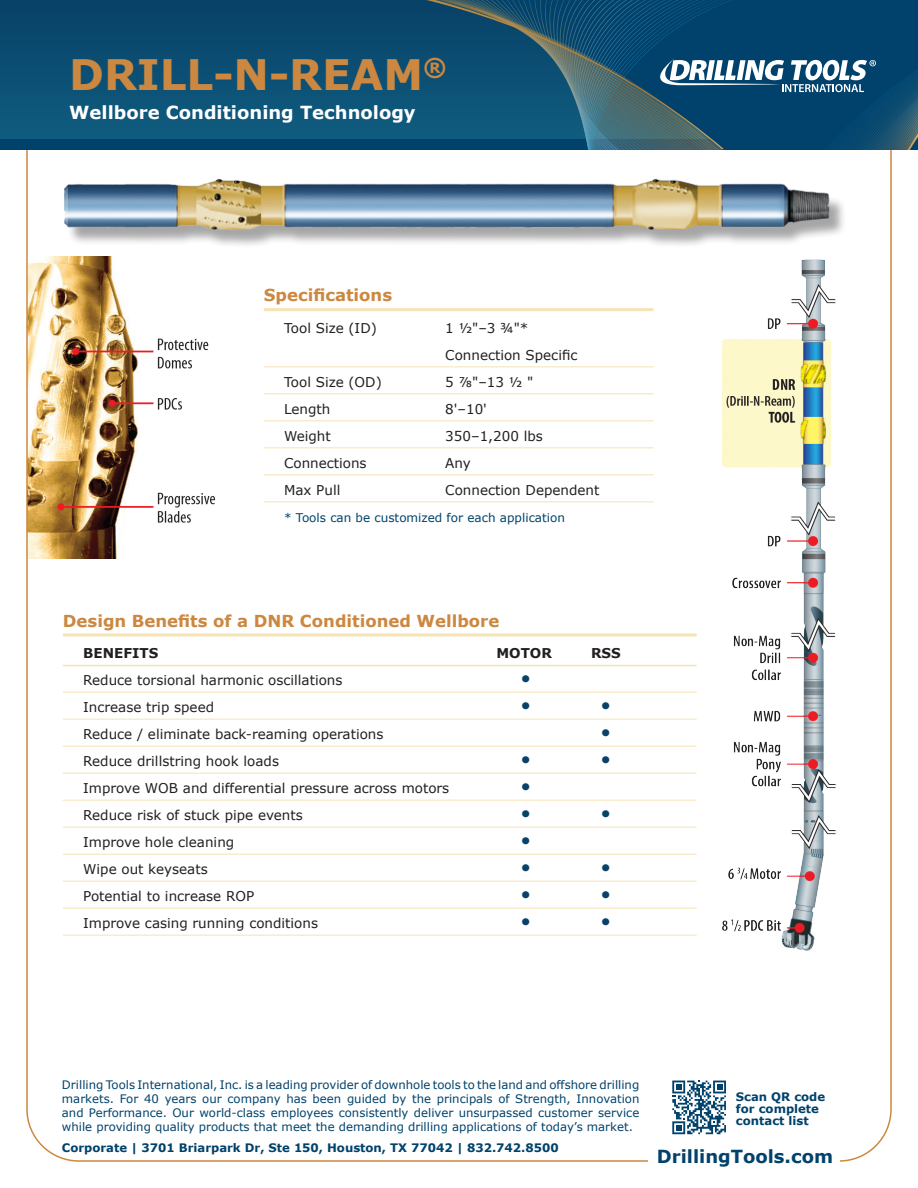
<style>
.page{position:relative;width:918px;height:1188px;background:#fff}
.page>*{position:absolute;margin:0;border:0;box-sizing:border-box;transform-origin:0 0}
.t1{font:700 42px "Verdana";color:#cc8840}
.t2{font:19.5px "Verdana";color:#094269}
.t3{font:700 18px "Verdana";color:#fff}
.t4{font:700 18px "Verdana";color:#00426b}
.t5{font:700 16.5px "Verdana";color:#cc8840}
.t6{font:13.5px/27px "Verdana";color:#231f20}
.t7{font:700 13.5px "Verdana";color:#231f20}
.t8{font:12px "Verdana";color:#00426b}
.t9{font:11.7px/14.1px "Verdana";color:#00426b;text-align:justify}
.t10{font:700 11.7px/12px "Verdana";color:#00426b}
</style>
<div class="page">
<img style="left:29px;top:257px;width:187px;height:301px">
<div style="left:0;top:0;width:918px;height:143px;background:linear-gradient(to bottom,#084168,#0f5d7f)"></div>
<div style="left:0;top:139px;width:918px;height:11px;background:#00426b"></div>
<hr style="left:63px;top:633px;width:634px;height:3px;background:#f6e3b4">
<hr style="left:63px;top:665px;width:634px;height:1px;background:#f6e3b4">
<hr style="left:63px;top:692px;width:634px;height:1px;background:#f6e3b4">
<hr style="left:63px;top:719px;width:634px;height:1px;background:#f6e3b4">
<hr style="left:63px;top:746px;width:634px;height:1px;background:#f6e3b4">
<hr style="left:63px;top:773px;width:634px;height:1px;background:#f6e3b4">
<hr style="left:63px;top:800px;width:634px;height:1px;background:#f6e3b4">
<hr style="left:63px;top:827px;width:634px;height:1px;background:#f6e3b4">
<hr style="left:63px;top:854px;width:634px;height:1px;background:#f6e3b4">
<hr style="left:63px;top:881px;width:634px;height:1px;background:#f6e3b4">
<hr style="left:63px;top:908px;width:634px;height:1px;background:#f6e3b4">
<hr style="left:63px;top:935px;width:634px;height:1px;background:#f6e3b4">
<hr style="left:264px;top:308px;width:390px;height:3px;background:#f6e3b4">
<hr style="left:264px;top:366px;width:390px;height:1px;background:#f6e3b4">
<hr style="left:264px;top:393px;width:390px;height:1px;background:#f6e3b4">
<hr style="left:264px;top:420px;width:390px;height:1px;background:#f6e3b4">
<hr style="left:264px;top:447px;width:390px;height:1px;background:#f6e3b4">
<hr style="left:264px;top:474px;width:390px;height:1px;background:#f6e3b4">
<hr style="left:264px;top:501px;width:390px;height:1px;background:#f6e3b4">
<svg style="left:344px;top:0;width:14px;height:139px;background:#0b4e73"></svg>
<div style="left:724px;top:0;width:194px;height:42px;background:#00426b"></div>
<svg style="left:427px;top:0;width:297px;height:149px;background:#1a5572"></svg>
<svg style="left:660px;top:42px;width:258px;height:107px;background:#205879"></svg>
<svg style="left:672px;top:1081px;width:54px;height:53px"></svg>
<img style="left:64px;top:179px;width:779px;height:66px">
<img style="left:706px;top:226px;width:137px;height:725px">
<h1 class="t1" style="left:69px;top:47px;width:379px">DRILL-N-REAM<sup>®</sup></h1>
<h3 class="t3" style="left:69px;top:100px;width:348px">Wellbore Conditioning Technology</h3>
<p class="t5" style="left:264px;top:285px;width:130px">Specifications</p>
<p class="t6" style="left:284px;top:314px;width:94px">Tool Size (ID)</p>
<p class="t6" style="left:445px;top:314px;width:134px">1 ½"–3 ¾"*<br>Connection Specific</p>
<p class="t6" style="left:284px;top:368px;width:99px">Tool Size (OD)</p>
<p class="t6" style="left:445px;top:368px;width:89px">5 ⅞"–13 ½ "</p>
<p class="t6" style="left:284px;top:395px;width:48px">Length</p>
<p class="t6" style="left:445px;top:395px;width:43px">8'–10'</p>
<p class="t6" style="left:284px;top:422px;width:48px">Weight</p>
<p class="t6" style="left:445px;top:422px;width:99px">350–1,200 lbs</p>
<p class="t6" style="left:284px;top:449px;width:84px">Connections</p>
<p class="t6" style="left:445px;top:449px;width:27px">Any</p>
<p class="t6" style="left:284px;top:476px;width:58px">Max Pull</p>
<p class="t6" style="left:445px;top:476px;width:156px">Connection Dependent</p>
<p class="t8" style="left:284px;top:509px;width:282px">* Tools can be customized for each application</p>
<p class="t5" style="left:63px;top:610px;width:438px">Design Benefits of a DNR Conditioned Wellbore</p>
<p class="t7" style="left:83px;top:644px;width:77px">BENEFITS</p>
<p class="t7" style="left:496px;top:644px;width:57px">MOTOR</p>
<p class="t7" style="left:591px;top:644px;width:31px">RSS</p>
<p class="t6" style="left:83px;top:666px;width:261px">Reduce torsional harmonic oscillations</p>
<h2 class="t2" style="left:520px;top:665px;width:12px">•</h2>
<p class="t6" style="left:83px;top:693px;width:132px">Increase trip speed</p>
<h2 class="t2" style="left:520px;top:692px;width:12px">•</h2>
<h2 class="t2" style="left:601px;top:692px;width:12px">•</h2>
<p class="t6" style="left:83px;top:720px;width:302px">Reduce / eliminate back-reaming operations</p>
<h2 class="t2" style="left:601px;top:719px;width:12px">•</h2>
<p class="t6" style="left:83px;top:747px;width:197px">Reduce drillstring hook loads</p>
<h2 class="t2" style="left:520px;top:746px;width:12px">•</h2>
<h2 class="t2" style="left:601px;top:746px;width:12px">•</h2>
<p class="t6" style="left:83px;top:774px;width:368px">Improve WOB and differential pressure across motors</p>
<h2 class="t2" style="left:520px;top:773px;width:12px">•</h2>
<p class="t6" style="left:83px;top:801px;width:221px">Reduce risk of stuck pipe events</p>
<h2 class="t2" style="left:520px;top:800px;width:12px">•</h2>
<h2 class="t2" style="left:601px;top:800px;width:12px">•</h2>
<p class="t6" style="left:83px;top:828px;width:153px">Improve hole cleaning</p>
<h2 class="t2" style="left:520px;top:827px;width:12px">•</h2>
<p class="t6" style="left:83px;top:855px;width:126px">Wipe out keyseats</p>
<h2 class="t2" style="left:520px;top:854px;width:12px">•</h2>
<h2 class="t2" style="left:601px;top:854px;width:12px">•</h2>
<p class="t6" style="left:83px;top:882px;width:172px">Potential to increase ROP</p>
<h2 class="t2" style="left:520px;top:881px;width:12px">•</h2>
<h2 class="t2" style="left:601px;top:881px;width:12px">•</h2>
<p class="t6" style="left:83px;top:909px;width:236px">Improve casing running conditions</p>
<h2 class="t2" style="left:520px;top:908px;width:12px">•</h2>
<h2 class="t2" style="left:601px;top:908px;width:12px">•</h2>
<p class="t9" style="left:62px;top:1078px;width:579px">Drilling Tools International, Inc. is a leading provider of downhole tools to the land and offshore drilling markets. For 40 years our company has been guided by the principals of Strength, Innovation and Performance. Our world-class employees consistently deliver unsurpassed customer service while providing quality products that meet the demanding drilling applications of today’s market.</p>
<p class="t10" style="left:62px;top:1142px;width:498px">Corporate | 3701 Briarpark Dr, Ste 150, Houston, TX 77042 | 832.742.8500</p>
<p class="t10" style="left:736px;top:1091px;width:91px">Scan QR code for complete contact list</p>
<h3 class="t4" style="left:657px;top:1145px;width:178px">DrillingTools.com</h3>
</div>
